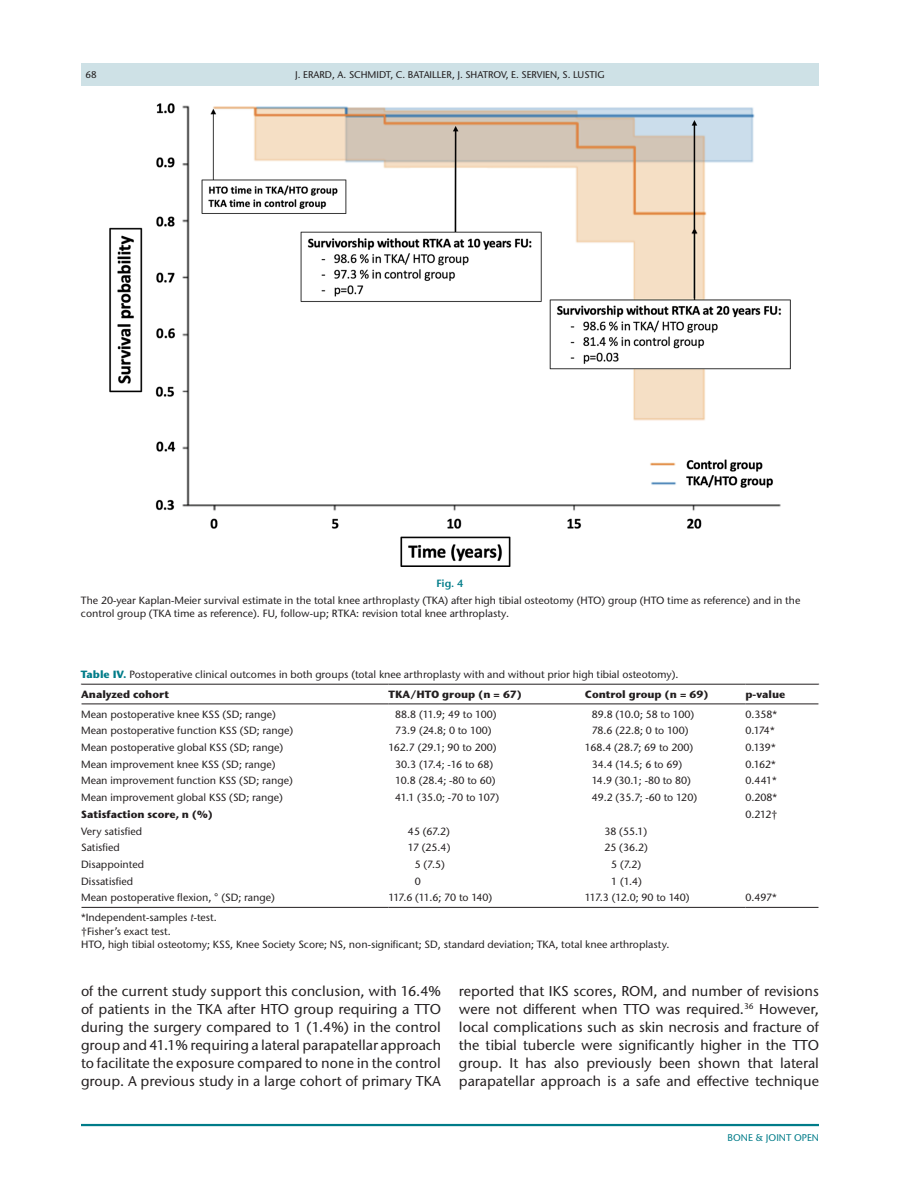
<style>
.page{position:relative;width:918px;height:1188px;background:#fff}
.page>*{position:absolute;margin:0;border:0;box-sizing:border-box;transform-origin:0 0}
.t1{font:500 14.25px/18px "Stone Sans ITC Pro";color:#231f20;text-align:justify}
.t2{font:500 10.5px/13.5px "Stone Sans ITC Pro";color:#231f20}
.t3{font:700 10.5px "Stone Sans ITC Pro";color:#231f20}
.t4{font:500 10.5px "Stone Sans ITC Pro";letter-spacing:-.025em;color:#231f20}
.t5{font:500 10.5px "Stone Sans ITC Pro";letter-spacing:-.075em;color:#231f20}
.t6{font:500 10.5px "Stone Sans ITC Pro";letter-spacing:-.07em;color:#231f20}
.t7{font:600 10.5px "Stone Sans ITC Pro";color:#007c89}
.t8{font:500 9.75px "Stone Sans ITC Pro";color:#231f20}
.t9{font:500 9.75px "Stone Sans ITC Pro";color:#007c89}
.s1{font-weight:700;color:#007c89}
.s2{font-weight:700}
.s3{font-style:italic}
</style>
<div class="page">
<hr style="left:81px;top:1124px;width:738px;height:2px;background:#007c89">
<div style="left:81px;top:63px;width:738px;height:23px;background:#cee1e6"></div>
<img style="left:110px;top:104px;width:680px;height:462px">
<svg style="left:82px;top:703px;width:737px;height:204px"></svg>
<hr style="left:81px;top:684px;width:307px;height:1px;background:#231f20">
<hr style="left:81px;top:704px;width:308px;height:1px;background:#231f20">
<hr style="left:388px;top:684px;width:197px;height:1px;background:#231f20">
<hr style="left:388px;top:704px;width:197px;height:1px;background:#231f20">
<hr style="left:585px;top:684px;width:161px;height:1px;background:#231f20">
<hr style="left:585px;top:704px;width:161px;height:1px;background:#231f20">
<hr style="left:746px;top:684px;width:73px;height:1px;background:#231f20">
<hr style="left:746px;top:704px;width:73px;height:1px;background:#231f20">
<hr style="left:81px;top:907px;width:308px;height:1px;background:#231f20">
<hr style="left:388px;top:907px;width:197px;height:1px;background:#231f20">
<hr style="left:585px;top:907px;width:161px;height:1px;background:#231f20">
<hr style="left:746px;top:907px;width:73px;height:1px;background:#231f20">
<hr style="left:81px;top:907px;width:1px;height:41px;background:#fff">
<p class="t8" style="left:85px;top:68px;width:13px">68</p>
<p class="t8" style="left:295px;top:68px;width:311px">J. ERARD, A. SCHMIDT, C. BATAILLER, J. SHATROV, E. SERVIEN, S. LUSTIG</p>
<p class="t7" style="left:436px;top:577px;width:29px">Fig. 4</p>
<p class="t2" style="left:81px;top:593px;width:721px">The 20-year Kaplan-Meier survival estimate in the total knee arthroplasty (TKA) after high tibial osteotomy (HTO) group (HTO time as reference) and in the control group (TKA time as reference). FU, follow-up; RTKA: revision total knee arthroplasty.</p>
<p class="t2" style="left:81px;top:664px;width:599px;line-height:20.1px"><span class="s1">Table IV.</span> Postoperative clinical outcomes in both groups (total knee arthroplasty with and without prior high tibial osteotomy).<br><span class="s2">Analyzed cohort</span></p>
<p class="t3" style="left:388px;top:687px;width:135px">TKA/HTO group (n = 67)</p>
<p class="t3" style="left:585px;top:687px;width:125px">Control group (n = 69)</p>
<p class="t3" style="left:746px;top:687px;width:41px">p-value</p>
<p class="t2" style="left:81px;top:707px;width:196px">Mean postoperative knee KSS (SD; range)</p>
<p class="t2" style="left:395px;top:707px;width:103px">88.8 (11.9; 49 to 100)</p>
<p class="t2" style="left:592px;top:707px;width:104px">89.8 (10.0; 58 to 100)</p>
<p class="t2" style="left:745px;top:707px;width:33px">0.358*</p>
<p class="t2" style="left:81px;top:724px;width:214px">Mean postoperative function KSS (SD; range)</p>
<p class="t2" style="left:395px;top:724px;width:98px">73.9 (24.8; 0 to 100)</p>
<p class="t2" style="left:592px;top:724px;width:98px">78.6 (22.8; 0 to 100)</p>
<p class="t2" style="left:745px;top:724px;width:31px">0.174*</p>
<p class="t2" style="left:81px;top:741px;width:204px">Mean postoperative global KSS (SD; range)</p>
<p class="t2" style="left:388px;top:741px;width:110px">162.7 (29.1; 90 to 200)</p>
<p class="t2" style="left:585px;top:741px;width:110px">168.4 (28.7; 69 to 200)</p>
<p class="t2" style="left:745px;top:741px;width:32px">0.139*</p>
<p class="t2" style="left:81px;top:757px;width:196px">Mean improvement knee KSS (SD; range)</p>
<p class="t2" style="left:395px;top:757px;width:99px">30.3 (17.4; -16 to 68)</p>
<p class="t2" style="left:592px;top:757px;width:92px">34.4 (14.5; 6 to 69)</p>
<p class="t2" style="left:745px;top:757px;width:32px">0.162*</p>
<p class="t2" style="left:81px;top:774px;width:213px">Mean improvement function KSS (SD; range)</p>
<p class="t2" style="left:395px;top:774px;width:102px">10.8 (28.4; -80 to 60)</p>
<p class="t2" style="left:592px;top:774px;width:101px">14.9 (30.1; -80 to 80)</p>
<p class="t2" style="left:745px;top:774px;width:33px">0.441*</p>
<p class="t2" style="left:81px;top:791px;width:203px">Mean improvement global KSS (SD; range)</p>
<p class="t4" style="left:395px;top:791px;width:106px">41.1 (35.0; -70 to 107)</p>
<p class="t2" style="left:592px;top:791px;width:107px">49.2 (35.7; -60 to 120)</p>
<p class="t2" style="left:745px;top:791px;width:33px">0.208*</p>
<p class="t3" style="left:81px;top:807px;width:134px">Satisfaction score, n (%)</p>
<p class="t2" style="left:745px;top:807px;width:33px">0.212†</p>
<p class="t2" style="left:81px;top:824px;width:62px">Very satisfied</p>
<p class="t2" style="left:408px;top:824px;width:43px">45 (67.2)</p>
<p class="t2" style="left:604px;top:824px;width:44px">38 (55.1)</p>
<p class="t2" style="left:81px;top:841px;width:40px">Satisfied</p>
<p class="t2" style="left:408px;top:841px;width:44px">17 (25.4)</p>
<p class="t2" style="left:604px;top:841px;width:45px">25 (36.2)</p>
<p class="t2" style="left:81px;top:857px;width:64px">Disappointed</p>
<p class="t2" style="left:415px;top:857px;width:32px">5 (7.5)</p>
<p class="t2" style="left:611px;top:857px;width:32px">5 (7.2)</p>
<p class="t2" style="left:81px;top:874px;width:54px">Dissatisfied</p>
<p class="t2" style="left:415px;top:874px;width:8px">0</p>
<p class="t2" style="left:611px;top:874px;width:32px">1 (1.4)</p>
<p class="t2" style="left:81px;top:891px;width:195px">Mean postoperative flexion, ° (SD; range)</p>
<p class="t5" style="left:388px;top:891px;width:105px">117.6 (11.6; 70 to 140)</p>
<p class="t6" style="left:585px;top:891px;width:106px">117.3 (12.0; 90 to 140)</p>
<p class="t2" style="left:745px;top:891px;width:33px">0.497*</p>
<p class="t2" style="left:81px;top:911px;width:590px">*Independent-samples <span class="s3">t</span>-test.<br>†Fisher’s exact test.<br>HTO, high tibial osteotomy; KSS, Knee Society Score; NS, non-significant; SD, standard deviation; TKA, total knee arthroplasty.</p>
<p class="t1" style="left:81px;top:982px;width:362px">of the current study support this conclusion, with 16.4% of patients in the TKA after HTO group requiring a TTO during the surgery compared to 1 (1.4%) in the control group and 41.1% requiring a lateral parapatellar approach to facilitate the exposure compared to none in the control group. A previous study in a large cohort of primary TKA</p>
<p class="t1" style="left:459px;top:982px;width:362px">reported that IKS scores, ROM, and number of revisions were not different when TTO was required.<sup>36</sup> However, local complications such as skin necrosis and fracture of the tibial tubercle were significantly higher in the TTO group. It has also previously been shown that lateral parapatellar approach is a safe and effective technique</p>
<p class="t9" style="left:728px;top:1132px;width:93px">BONE &amp; JOINT OPEN</p>
</div>
